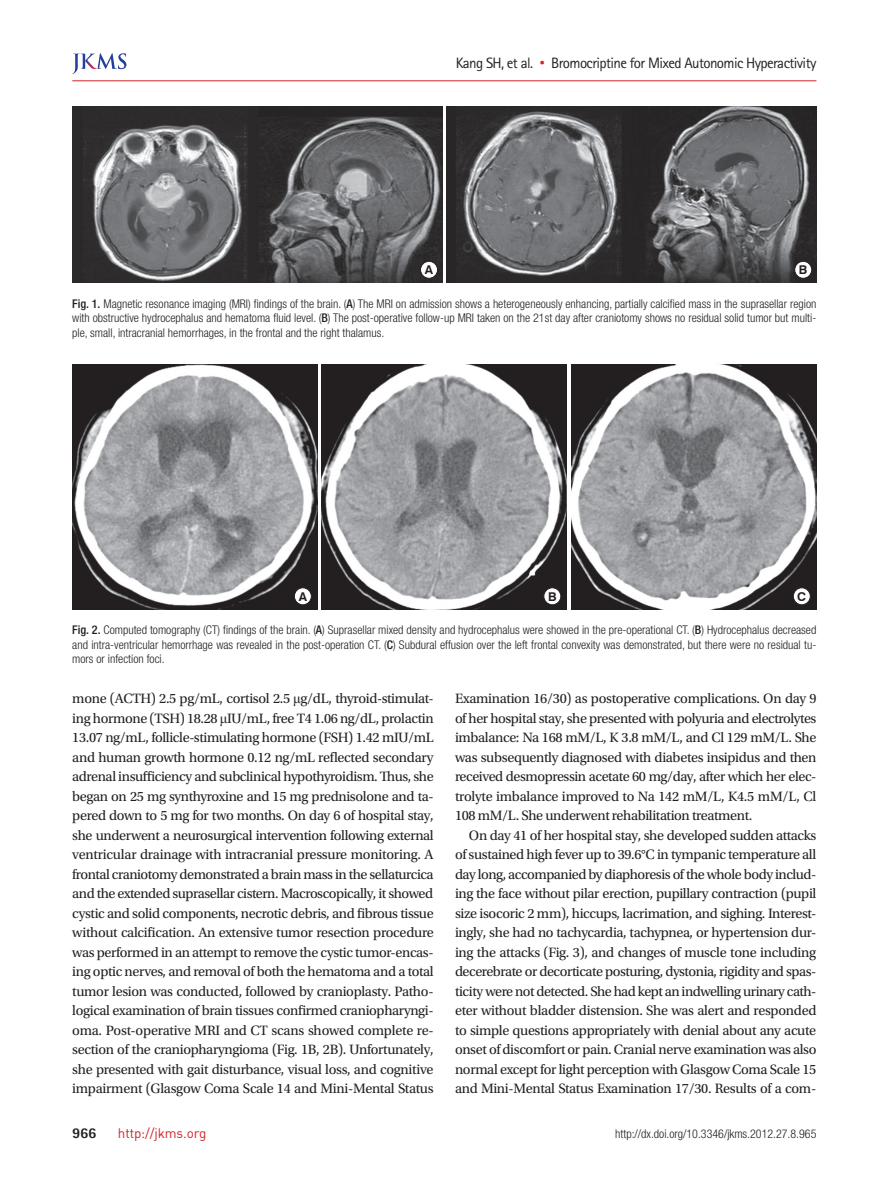
<style>
.page{position:relative;width:893px;height:1191px;background:#fff}
.page>*{position:absolute;margin:0;border:0;box-sizing:border-box;transform-origin:0 0}
.t1{font:15px "Rotis Sans Serif Std";letter-spacing:-.04em;color:#231f20}
.t2{font:800 15px "Rotis Sans Serif Std";color:#231f20}
.t3{font:14.25px/19.5px "Utopia Std";letter-spacing:-.02em;color:#231f20;text-align:justify}
.t4{font:13.5px "Dinreg";letter-spacing:-.01em;color:#d1232a}
.t5{font:700 12.15px "Swiss 721 BT";color:#231f20}
.t6{font:300 condensed 12px/14.4px "Helvetica Neue LT Std";color:#231f20;text-align:justify}
.s1{font-family:"Dotum";color:#d1232a}
.s2{font-weight:500}
.s3{font-family:"Times New Roman"}
</style>
<div class="page">
<hr style="left:72px;top:80px;width:744px;height:1px;background:#d1232a">
<svg style="left:72px;top:53px;width:54px;height:21px"></svg>
<img style="left:72px;top:106px;width:370px;height:177px">
<img style="left:446px;top:106px;width:370px;height:177px">
<div style="left:420px;top:261px;width:17px;height:17px;background:#fff;border-radius:50%"></div>
<div style="left:420px;top:261px;width:18px;height:17px;border:1px solid #231f20;border-radius:50%"></div>
<div style="left:795px;top:261px;width:17px;height:17px;background:#fff;border-radius:50%"></div>
<div style="left:794px;top:261px;width:18px;height:17px;border:1px solid #231f20;border-radius:50%"></div>
<img style="left:72px;top:364px;width:245px;height:245px">
<div style="left:294px;top:588px;width:17px;height:17px;background:#fff;border-radius:50%"></div>
<div style="left:294px;top:587px;width:18px;height:18px;border:1px solid #231f20;border-radius:50%"></div>
<img style="left:322px;top:364px;width:245px;height:245px">
<div style="left:544px;top:588px;width:17px;height:17px;background:#fff;border-radius:50%"></div>
<div style="left:544px;top:587px;width:17px;height:18px;border:1px solid #231f20;border-radius:50%"></div>
<img style="left:571px;top:364px;width:245px;height:245px">
<div style="left:793px;top:588px;width:17px;height:17px;background:#fff;border-radius:50%"></div>
<div style="left:793px;top:587px;width:17px;height:18px;border:1px solid #231f20;border-radius:50%"></div>
<p class="t1" style="left:456px;top:54px;width:362px">Kang SH, et al. <span class="s1">•</span> Bromocriptine for Mixed Autonomic Hyperactivity</p>
<p class="t5" style="left:425px;top:262px;width:10px">A</p>
<p class="t5" style="left:799px;top:262px;width:10px">B</p>
<p class="t6" style="left:72px;top:296px;width:746px"><span class="s2">Fig. 1.</span> Magnetic resonance imaging (MRI) findings of the brain. (<span class="s2">A</span>) The MRI on admission shows a heterogeneously enhancing, partially calcified mass in the suprasellar region with obstructive hydrocephalus and hematoma fluid level. (<span class="s2">B</span>) The post-operative follow-up MRI taken on the 21st day after craniotomy shows no residual solid tumor but multi&shy;ple, small, intracranial hemorrhages, in the frontal and the right thalamus.</p>
<p class="t5" style="left:299px;top:589px;width:10px">A</p>
<p class="t5" style="left:548px;top:589px;width:10px">B</p>
<p class="t5" style="left:797px;top:589px;width:10px">C</p>
<p class="t6" style="left:72px;top:622px;width:746px"><span class="s2">Fig. 2.</span> Computed tomography (CT) findings of the brain. (<span class="s2">A</span>) Suprasellar mixed density and hydrocephalus were showed in the pre-operational CT. (<span class="s2">B</span>) Hydrocephalus decreased and intra-ventricular hemorrhage was revealed in the post-operation CT. (<span class="s2">C</span>) Subdural effusion over the left frontal convexity was demonstrated, but there were no residual tu&shy;mors or infection foci.</p>
<p class="t3" style="left:72px;top:689px;width:363px">mone (ACTH) 2.5 pg/mL, cortisol 2.5 <span class="s3">μ</span>g/dL, thyroid-stimulat&shy;ing hormone (TSH) 18.28 <span class="s3">μ</span>IU/mL, free T4 1.06 ng/dL, prolactin 13.07 ng/mL, follicle-stimulating hormone (FSH) 1.42 mIU/mL and human growth hormone 0.12 ng/mL reflected secondary adrenal insufficiency and subclinical hypothyroidism. Thus, she began on 25 mg synthyroxine and 15 mg prednisolone and ta&shy;pered down to 5 mg for two months. On day 6 of hospital stay, she underwent a neurosurgical intervention following external ventricular drainage with intracranial pressure monitoring. A frontal craniotomy demonstrated a brain mass in the sellaturcica and the extended suprasellar cistern. Macroscopically, it showed cystic and solid components, necrotic debris, and fibrous tissue without calcification. An extensive tumor resection procedure was performed in an attempt to remove the cystic tumor-encas&shy;ing optic nerves, and removal of both the hematoma and a total tumor lesion was conducted, followed by cranioplasty. Patho&shy;logical examination of brain tissues confirmed craniopharyngi&shy;oma. Post-operative MRI and CT scans showed complete re&shy;section of the craniopharyngioma (Fig. 1B, 2B). Unfortunately, she presented with gait disturbance, visual loss, and cognitive impairment (Glasgow Coma Scale 14 and Mini-Mental Status</p>
<p class="t3" style="left:455px;top:689px;width:363px">Examination 16/30) as postoperative complications. On day 9 of her hospital stay, she presented with polyuria and electrolytes imbalance: Na 168 mM/L, K 3.8 mM/L, and Cl 129 mM/L. She was subsequently diagnosed with diabetes insipidus and then received desmopressin acetate 60 mg/day, after which her elec&shy;trolyte imbalance improved to Na 142 mM/L, K4.5 mM/L, Cl 108 mM/L. She underwent rehabilitation treatment.</p>
<p class="t3" style="left:455px;top:825px;width:363px;text-indent:14px">On day 41 of her hospital stay, she developed sudden attacks of sustained high fever up to 39.6°C in tympanic temperature all day long, accompanied by diaphoresis of the whole body includ&shy;ing the face without pilar erection, pupillary contraction (pupil size isocoric 2 mm), hiccups, lacrimation, and sighing. Interest&shy;ingly, she had no tachycardia, tachypnea, or hypertension dur&shy;ing the attacks (Fig. 3), and changes of muscle tone including decerebrate or decorticate posturing, dystonia, rigidity and spas&shy;ticity were not detected. She had kept an indwelling urinary cath&shy;eter without bladder distension. She was alert and responded to simple questions appropriately with denial about any acute onset of discomfort or pain. Cranial nerve examination was also normal except for light perception with Glasgow Coma Scale 15 and Mini-Mental Status Examination 17/30. Results of a com-</p>
<p class="t2" style="left:72px;top:1123px;width:26px">966</p>
<p class="t4" style="left:118px;top:1124px;width:90px">http://jkms.org</p>
<p class="t6" style="left:615px;top:1126px;width:203px">http://dx.doi.org/10.3346/jkms.2012.27.8.965</p>
</div>
